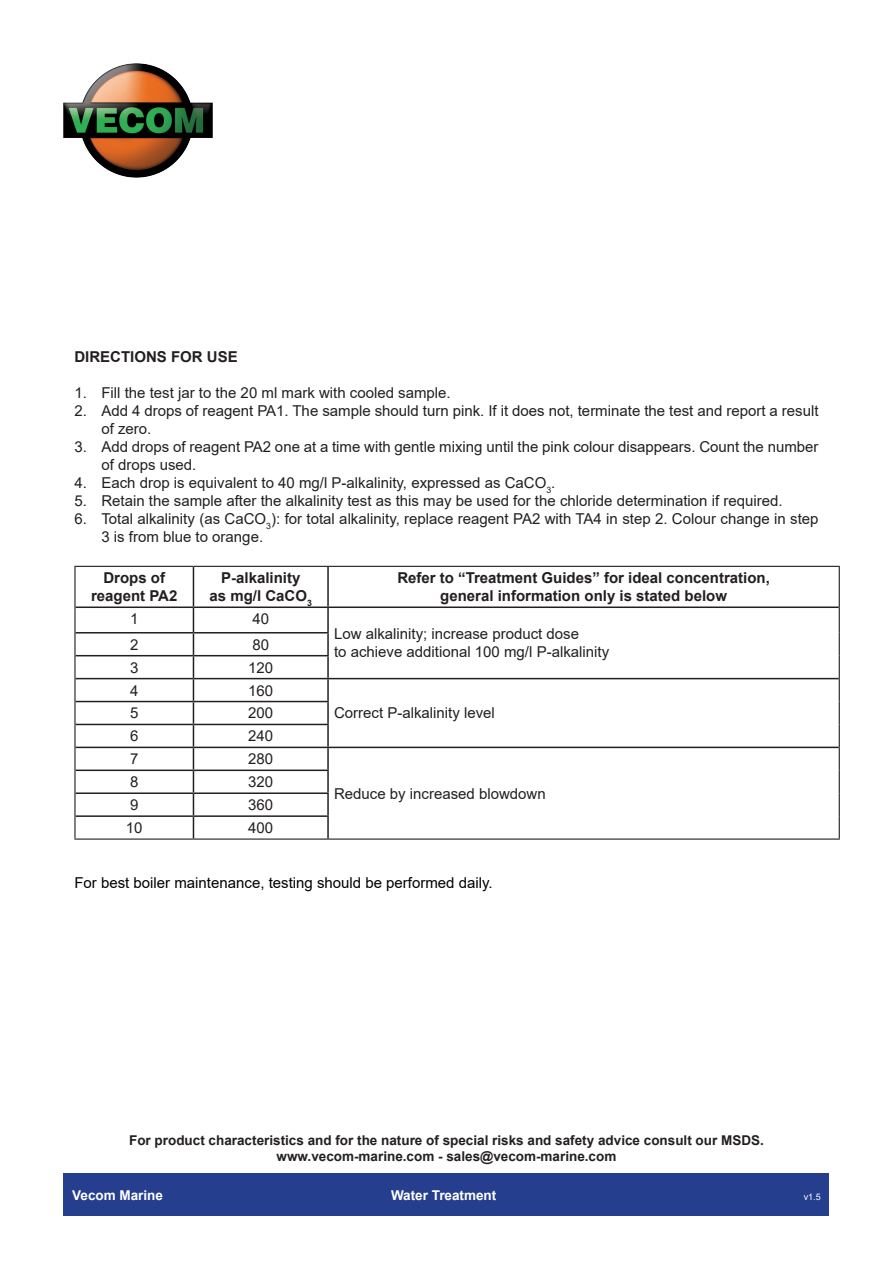
<style>
.page{position:relative;width:893px;height:1263px;background:#fff}
.page>*{position:absolute;margin:0;border:0;box-sizing:border-box;transform-origin:0 0}
.t1{font:15px/18px "Arial";color:#231f20}
.t2{font:700 15px "Arial";color:#231f20}
.t3{font:15px "Arial";color:#000}
.t4{font:700 13.5px/16.2px "Arial";color:#231f20;text-align:center}
.t5{font:700 13.5px "Arial";color:#fff}
.t6{font:9px "Arial";color:#fff}
</style>
<div class="page">
<div style="left:64px;top:1174px;width:765px;height:42px;background:#253f8e"></div>
<img style="left:64px;top:64px;width:149px;height:113px">
<hr style="left:74px;top:566px;width:119px;height:1px;background:#231f20">
<hr style="left:74px;top:567px;width:2px;height:40px;background:#231f20">
<hr style="left:193px;top:566px;width:135px;height:1px;background:#231f20">
<hr style="left:328px;top:566px;width:512px;height:1px;background:#231f20">
<hr style="left:839px;top:567px;width:1px;height:40px;background:#231f20">
<hr style="left:74px;top:607px;width:2px;height:26px;background:#231f20">
<hr style="left:74px;top:633px;width:2px;height:23px;background:#231f20">
<hr style="left:74px;top:656px;width:2px;height:23px;background:#231f20">
<hr style="left:74px;top:679px;width:2px;height:22px;background:#231f20">
<hr style="left:74px;top:701px;width:2px;height:23px;background:#231f20">
<hr style="left:74px;top:724px;width:2px;height:23px;background:#231f20">
<hr style="left:74px;top:747px;width:2px;height:23px;background:#231f20">
<hr style="left:74px;top:770px;width:2px;height:23px;background:#231f20">
<hr style="left:74px;top:793px;width:2px;height:23px;background:#231f20">
<hr style="left:74px;top:816px;width:2px;height:22px;background:#231f20">
<svg style="left:839px;top:607px;width:1px;height:231px"></svg>
<hr style="left:74px;top:838px;width:119px;height:2px;background:#231f20">
<hr style="left:193px;top:838px;width:135px;height:2px;background:#231f20">
<hr style="left:328px;top:838px;width:512px;height:2px;background:#231f20">
<hr style="left:193px;top:567px;width:1px;height:39px;background:#231f20">
<hr style="left:327px;top:567px;width:2px;height:39px;background:#231f20">
<hr style="left:76px;top:606px;width:117px;height:2px;background:#231f20">
<hr style="left:193px;top:606px;width:135px;height:2px;background:#231f20">
<hr style="left:328px;top:606px;width:511px;height:2px;background:#231f20">
<hr style="left:327px;top:608px;width:2px;height:24px;background:#231f20">
<hr style="left:76px;top:632px;width:117px;height:1px;background:#231f20">
<hr style="left:193px;top:632px;width:136px;height:1px;background:#231f20">
<hr style="left:327px;top:633px;width:2px;height:22px;background:#231f20">
<hr style="left:76px;top:655px;width:117px;height:1px;background:#231f20">
<hr style="left:193px;top:655px;width:136px;height:1px;background:#231f20">
<hr style="left:327px;top:656px;width:2px;height:22px;background:#231f20">
<hr style="left:76px;top:678px;width:117px;height:1px;background:#231f20">
<hr style="left:193px;top:678px;width:135px;height:1px;background:#231f20">
<hr style="left:328px;top:678px;width:511px;height:1px;background:#231f20">
<hr style="left:327px;top:679px;width:2px;height:22px;background:#231f20">
<hr style="left:76px;top:701px;width:117px;height:1px;background:#231f20">
<hr style="left:193px;top:701px;width:136px;height:1px;background:#231f20">
<hr style="left:327px;top:702px;width:2px;height:22px;background:#231f20">
<hr style="left:76px;top:724px;width:117px;height:1px;background:#231f20">
<hr style="left:193px;top:724px;width:136px;height:1px;background:#231f20">
<hr style="left:327px;top:725px;width:2px;height:22px;background:#231f20">
<hr style="left:76px;top:747px;width:117px;height:1px;background:#231f20">
<hr style="left:193px;top:747px;width:135px;height:1px;background:#231f20">
<hr style="left:328px;top:747px;width:511px;height:1px;background:#231f20">
<hr style="left:327px;top:748px;width:2px;height:21px;background:#231f20">
<hr style="left:76px;top:769px;width:117px;height:2px;background:#231f20">
<hr style="left:193px;top:769px;width:136px;height:2px;background:#231f20">
<hr style="left:327px;top:771px;width:2px;height:21px;background:#231f20">
<hr style="left:76px;top:792px;width:117px;height:2px;background:#231f20">
<hr style="left:193px;top:792px;width:136px;height:2px;background:#231f20">
<hr style="left:327px;top:794px;width:2px;height:21px;background:#231f20">
<hr style="left:76px;top:815px;width:117px;height:2px;background:#231f20">
<hr style="left:193px;top:815px;width:136px;height:2px;background:#231f20">
<svg style="left:193px;top:608px;width:1px;height:230px"></svg>
<hr style="left:327px;top:817px;width:2px;height:21px;background:#231f20">
<p class="t2" style="left:74px;top:346px;width:165px">DIRECTIONS FOR USE</p>
<p class="t1" style="left:74px;top:383px;width:378px">1. Fill the test jar to the 20 ml mark with cooled sample.</p>
<p class="t1" style="left:101px;top:401px;width:719px;text-indent:-27px">2. Add 4 drops of reagent PA1. The sample should turn pink. If it does not, terminate the test and report a result of zero.</p>
<p class="t1" style="left:101px;top:437px;width:719px;text-indent:-27px">3. Add drops of reagent PA2 one at a time with gentle mixing until the pink colour disappears. Count the number of drops used.</p>
<p class="t1" style="left:74px;top:473px;width:482px">4. Each drop is equivalent to 40 mg/l P-alkalinity, expressed as CaCO<sub>3</sub>.</p>
<p class="t1" style="left:74px;top:491px;width:710px">5. Retain the sample after the alkalinity test as this may be used for the chloride determination if required.</p>
<p class="t1" style="left:101px;top:509px;width:719px;text-indent:-27px">6. Total alkalinity (as CaCO<sub>3</sub>): for total alkalinity, replace reagent PA2 with TA4 in step 2. Colour change in step<br>3 is from blue to orange.</p>
<p class="t2" style="left:103px;top:567px;width:63px">Drops of</p>
<p class="t2" style="left:91px;top:585px;width:88px">reagent PA2</p>
<p class="t2" style="left:397px;top:567px;width:374px">Refer to “Treatment Guides” for ideal concentration,</p>
<p class="t2" style="left:440px;top:585px;width:288px">general information only is stated below</p>
<p class="t2" style="left:221px;top:567px;width:81px">P-alkalinity</p>
<p class="t2" style="left:210px;top:585px;width:104px">as mg/l CaCO<sub>3</sub></p>
<p class="t1" style="left:130px;top:610px;width:10px">1</p>
<p class="t1" style="left:252px;top:610px;width:18px">40</p>
<p class="t1" style="left:334px;top:625px;width:247px">Low alkalinity; increase product dose</p>
<p class="t1" style="left:334px;top:643px;width:277px">to achieve additional 100 mg/l P-alkalinity</p>
<p class="t1" style="left:130px;top:635px;width:10px">2</p>
<p class="t1" style="left:252px;top:635px;width:18px">80</p>
<p class="t1" style="left:130px;top:658px;width:10px">3</p>
<p class="t1" style="left:248px;top:658px;width:27px">120</p>
<p class="t1" style="left:130px;top:681px;width:10px">4</p>
<p class="t1" style="left:248px;top:681px;width:27px">160</p>
<p class="t1" style="left:130px;top:704px;width:10px">5</p>
<p class="t1" style="left:248px;top:704px;width:27px">200</p>
<p class="t1" style="left:334px;top:704px;width:162px">Correct P-alkalinity level</p>
<p class="t1" style="left:130px;top:727px;width:10px">6</p>
<p class="t1" style="left:248px;top:727px;width:27px">240</p>
<p class="t1" style="left:130px;top:750px;width:10px">7</p>
<p class="t1" style="left:248px;top:750px;width:27px">280</p>
<p class="t1" style="left:334px;top:784px;width:213px">Reduce by increased blowdown</p>
<p class="t1" style="left:130px;top:773px;width:10px">8</p>
<p class="t1" style="left:248px;top:773px;width:27px">320</p>
<p class="t1" style="left:130px;top:796px;width:10px">9</p>
<p class="t1" style="left:248px;top:796px;width:27px">360</p>
<p class="t1" style="left:126px;top:819px;width:18px">10</p>
<p class="t1" style="left:248px;top:819px;width:27px">400</p>
<p class="t3" style="left:74px;top:872px;width:420px">For best boiler maintenance, testing should be performed daily.</p>
<p class="t4" style="left:129px;top:1132px;width:636px">For product characteristics and for the nature of special risks and safety advice consult our MSDS. www.vecom-marine.com - sales@vecom-marine.com</p>
<p class="t5" style="left:72px;top:1185px;width:92px">Vecom Marine</p>
<p class="t5" style="left:391px;top:1185px;width:107px">Water Treatment</p>
<p class="t6" style="left:804px;top:1190px;width:19px">v1.5</p>
</div>
